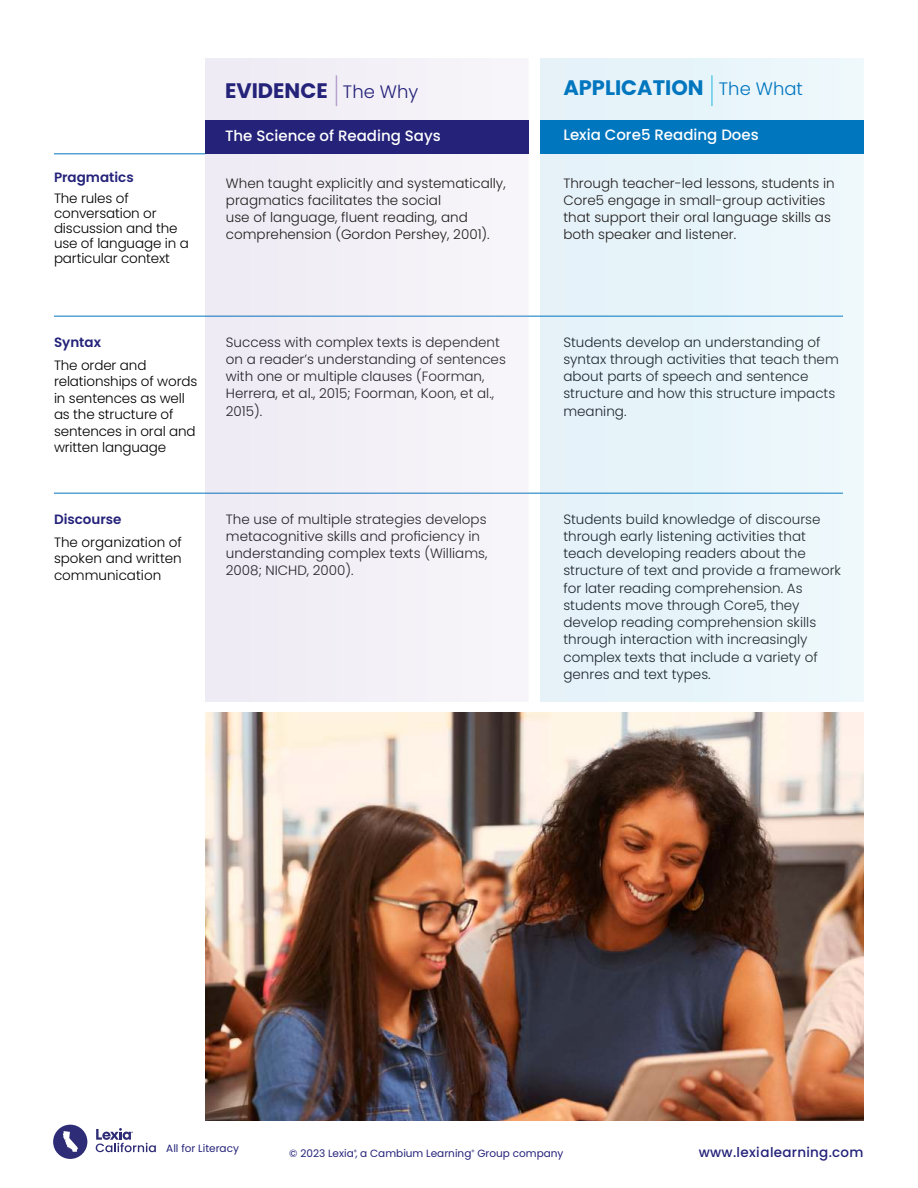
<style>
.page{position:relative;width:918px;height:1188px;background:#fff}
.page>*{position:absolute;margin:0;border:0;box-sizing:border-box;transform-origin:0 0}
.t1{font:700 21px "Poppins";color:#0076bf}
.t2{font:700 21px "Poppins";color:#242279}
.t3{font:500 15px "Poppins";color:#fff}
.t4{font:300 13.5px/17.2px "Poppins";color:#221f1f}
.t5{font:300 13.5px/16.5px "Poppins";letter-spacing:-.01em;color:#000}
.t6{font:600 13.5px "Poppins";color:#242279}
.t7{font:500 13.5px "Poppins";letter-spacing:.02em;color:#242279}
.t8{font:10.5px "Poppins";color:#242279}
.s1{font-weight:300;font-size:18px}
</style>
<div class="page">
<div style="left:53px;top:1125px;width:34px;height:34px;background:#2e2c76;border-radius:50%"></div>
<svg style="left:96px;top:1128px;width:60px;height:24px"></svg>
<svg style="left:63px;top:1131px;width:15px;height:21px"></svg>
<hr style="left:54px;top:316px;width:789px;height:1px;background:#0076bf">
<hr style="left:54px;top:493px;width:789px;height:1px;background:#0076bf">
<img style="left:205px;top:713px;width:659px;height:407px">
<div style="left:205px;top:58px;width:324px;height:644px;background:#f2f0f6"></div>
<div style="left:540px;top:58px;width:324px;height:644px;background:#e6f5fa"></div>
<hr style="left:54px;top:154px;width:151px;height:1px;background:#0076bf">
<div style="left:205px;top:120px;width:324px;height:34px;background:#242279"></div>
<div style="left:540px;top:120px;width:324px;height:34px;background:#0076bf"></div>
<hr style="left:711px;top:75px;width:2px;height:31px;background:#63cbe8">
<hr style="left:336px;top:75px;width:1px;height:31px;background:#b9a1cd">
<p class="t6" style="left:54px;top:171px;width:81px">Pragmatics</p>
<p class="t5" style="left:54px;top:192px;width:136px;line-height:15px">The rules of conversation or discussion and the use of language in a particular context</p>
<p class="t6" style="left:54px;top:336px;width:48px">Syntax</p>
<p class="t5" style="left:54px;top:358px;width:145px">The order and relationships of words in sentences as well as the structure of sentences in oral and written language</p>
<p class="t6" style="left:54px;top:513px;width:69px">Discourse</p>
<p class="t5" style="left:54px;top:535px;width:130px;text-align:justify">The organization of spoken and written communication</p>
<h1 class="t2" style="left:225px;top:81px;width:195px">EVIDENCE <span class="s1">The Why</span></h1>
<p class="t3" style="left:225px;top:130px;width:217px">The Science of Reading Says</p>
<h1 class="t1" style="left:563px;top:79px;width:241px">APPLICATION <span class="s1">The What</span></h1>
<p class="t3" style="left:563px;top:129px;width:197px">Lexia Core5 Reading Does</p>
<p class="t4" style="left:226px;top:174px;width:281px">When taught explicitly and systematically, pragmatics facilitates the social<br>use of language, fluent reading, and comprehension (Gordon Pershey, 2001).</p>
<p class="t4" style="left:563px;top:175px;width:273px">Through teacher-led lessons, students in Core5 engage in small-group activities that support their oral language skills as both speaker and listener.</p>
<p class="t4" style="left:226px;top:333px;width:282px">Success with complex texts is dependent on a reader’s understanding of sentences with one or multiple clauses (Foorman, Herrera, et al., 2015; Foorman, Koon, et al., 2015).</p>
<p class="t4" style="left:226px;top:510px;width:263px">The use of multiple strategies develops metacognitive skills and proficiency in understanding complex texts (Williams, 2008; NICHD, 2000).</p>
<p class="t4" style="left:563px;top:333px;width:277px">Students develop an understanding of syntax through activities that teach them about parts of speech and sentence structure and how this structure impacts meaning.</p>
<p class="t4" style="left:563px;top:510px;width:279px">Students build knowledge of discourse through early listening activities that teach developing readers about the structure of text and provide a framework for later reading comprehension. As students move through Core5, they develop reading comprehension skills through interaction with increasingly complex texts that include a variety of genres and text types.</p>
<p class="t8" style="left:166px;top:1144px;width:74px">All for Literacy</p>
<p class="t8" style="left:289px;top:1149px;width:276px">© 2023 Lexia<sup>®</sup>, a Cambium Learning<sup>®</sup> Group company</p>
<p class="t7" style="left:699px;top:1147px;width:166px">www.lexialearning.com</p>
</div>
